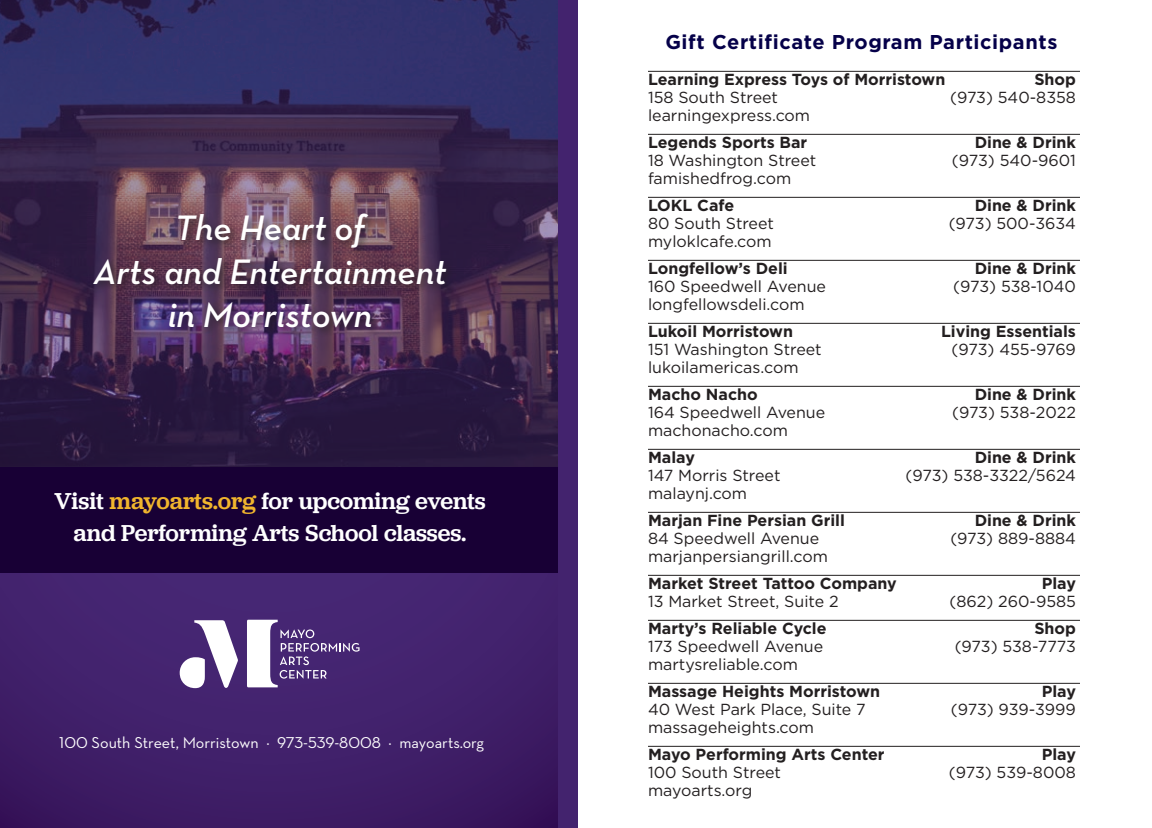
<style>
.page{position:relative;width:1152px;height:828px;background:#fff}
.page>*{position:absolute;margin:0;border:0;box-sizing:border-box;transform-origin:0 0}
.t1{font:italic 600 36px/43.2px "Neutraface Text";color:#fff;text-align:center}
.t2{font:500 24px/32px "Jubilat";letter-spacing:-.005em;color:#fff;text-align:center}
.t3{font:700 20px "Gotham";letter-spacing:.03em;color:#050049}
.listing{font:16px "Gotham";color:#231f20}
.company{font:700 16px "Gotham";color:#231f20}
.t4{font:16px "Neutraface Text";color:#fff}
.listing-2{font:16px "Gotham";letter-spacing:-.02em;color:#231f20}
.s1{color:#f1b52d}
</style>
<div class="page">
<hr style="left:648px;top:71px;width:432px;height:1px;background:#231f20">
<hr style="left:648px;top:134px;width:432px;height:1px;background:#231f20">
<hr style="left:648px;top:197px;width:432px;height:1px;background:#231f20">
<hr style="left:648px;top:260px;width:432px;height:1px;background:#231f20">
<hr style="left:648px;top:323px;width:432px;height:1px;background:#231f20">
<hr style="left:648px;top:386px;width:432px;height:1px;background:#231f20">
<hr style="left:648px;top:449px;width:432px;height:1px;background:#231f20">
<hr style="left:648px;top:512px;width:432px;height:1px;background:#231f20">
<hr style="left:648px;top:575px;width:432px;height:1px;background:#231f20">
<hr style="left:648px;top:620px;width:432px;height:1px;background:#231f20">
<hr style="left:648px;top:683px;width:432px;height:1px;background:#231f20">
<hr style="left:648px;top:746px;width:432px;height:1px;background:#231f20">
<div style="left:0;top:0;width:578px;height:828px;background:#43236e"></div>
<svg style="left:0;top:619px;width:558px;height:209px"></svg>
<svg style="left:180px;top:620px;width:180px;height:68px"></svg>
<svg style="left:0;top:0;width:558px;height:467px;background:#392a53"></svg>
<div style="left:90px;top:211px;width:366px;height:126px;background:#231f20;opacity:.65"></div>
<div style="left:0;top:467px;width:558px;height:106px;background:#180035"></div>
<p class="t1" style="left:93px;top:206px;width:355px">The Heart of<br>Arts and Entertainment in Morristown</p>
<p class="t2" style="left:54px;top:484px;width:433px">Visit <span class="s1">mayoarts.org</span> for upcoming events and Performing Arts School classes.</p>
<p class="t4" style="left:59px;top:733px;width:426px">100 South Street, Morristown · 973-539-8008 · mayoarts.org</p>
<p class="t3" style="left:665px;top:29px;width:394px">Gift Certificate Program Participants</p>
<p class="company" style="left:648px;top:69px;width:299px">Learning Express Toys of Morristown</p>
<p class="company" style="left:1034px;top:69px;width:43px">Shop</p>
<p class="listing" style="left:648px;top:87px;width:132px">158 South Street</p>
<p class="listing" style="left:950px;top:87px;width:127px">(973) 540-8358</p>
<p class="listing" style="left:648px;top:105px;width:164px">learningexpress.com</p>
<p class="company" style="left:648px;top:132px;width:161px">Legends Sports Bar</p>
<p class="company" style="left:975px;top:132px;width:103px">Dine &amp; Drink</p>
<p class="listing" style="left:648px;top:150px;width:170px">18 Washington Street</p>
<p class="listing" style="left:952px;top:150px;width:126px">(973) 540-9601</p>
<p class="listing" style="left:648px;top:168px;width:145px">famishedfrog.com</p>
<p class="company" style="left:648px;top:195px;width:88px">LOKL Cafe</p>
<p class="company" style="left:975px;top:195px;width:103px">Dine &amp; Drink</p>
<p class="listing" style="left:648px;top:213px;width:128px">80 South Street</p>
<p class="listing" style="left:949px;top:213px;width:129px">(973) 500-3634</p>
<p class="listing" style="left:648px;top:231px;width:125px">myloklcafe.com</p>
<p class="company" style="left:648px;top:258px;width:141px">Longfellow’s Deli</p>
<p class="company" style="left:975px;top:258px;width:103px">Dine &amp; Drink</p>
<p class="listing" style="left:648px;top:276px;width:180px">160 Speedwell Avenue</p>
<p class="listing" style="left:953px;top:276px;width:124px">(973) 538-1040</p>
<p class="listing" style="left:648px;top:294px;width:158px">longfellowsdeli.com</p>
<p class="company" style="left:648px;top:321px;width:146px">Lukoil Morristown</p>
<p class="company" style="left:941px;top:321px;width:136px">Living Essentials</p>
<p class="listing" style="left:648px;top:339px;width:175px">151 Washington Street</p>
<p class="listing-2" style="left:952px;top:339px;width:126px">(973) 455-9769</p>
<p class="listing" style="left:648px;top:357px;width:152px">lukoilamericas.com</p>
<p class="company" style="left:648px;top:384px;width:111px">Macho Nacho</p>
<p class="company" style="left:975px;top:384px;width:103px">Dine &amp; Drink</p>
<p class="listing" style="left:648px;top:402px;width:179px">164 Speedwell Avenue</p>
<p class="listing" style="left:952px;top:402px;width:125px">(973) 538-2022</p>
<p class="listing" style="left:648px;top:420px;width:141px">machonacho.com</p>
<p class="company" style="left:648px;top:447px;width:48px">Malay</p>
<p class="company" style="left:975px;top:447px;width:103px">Dine &amp; Drink</p>
<p class="listing" style="left:648px;top:465px;width:134px">147 Morris Street</p>
<p class="listing" style="left:906px;top:465px;width:172px">(973) 538-3322/5624</p>
<p class="listing" style="left:648px;top:483px;width:101px">malaynj.com</p>
<p class="company" style="left:648px;top:510px;width:198px">Marjan Fine Persian Grill</p>
<p class="company" style="left:975px;top:510px;width:103px">Dine &amp; Drink</p>
<p class="listing" style="left:648px;top:528px;width:173px">84 Speedwell Avenue</p>
<p class="listing" style="left:950px;top:528px;width:127px">(973) 889-8884</p>
<p class="listing" style="left:648px;top:546px;width:181px">marjanpersiangrill.com</p>
<p class="company" style="left:648px;top:573px;width:250px">Market Street Tattoo Company</p>
<p class="company" style="left:1042px;top:573px;width:36px">Play</p>
<p class="listing" style="left:648px;top:591px;width:192px">13 Market Street, Suite 2</p>
<p class="listing" style="left:949px;top:591px;width:128px">(862) 260-9585</p>
<p class="company" style="left:648px;top:618px;width:180px">Marty’s Reliable Cycle</p>
<p class="company" style="left:1034px;top:618px;width:43px">Shop</p>
<p class="listing" style="left:648px;top:636px;width:177px">173 Speedwell Avenue</p>
<p class="listing" style="left:955px;top:636px;width:123px">(973) 538-7773</p>
<p class="listing" style="left:648px;top:654px;width:151px">martysreliable.com</p>
<p class="company" style="left:648px;top:681px;width:234px">Massage Heights Morristown</p>
<p class="company" style="left:1042px;top:681px;width:36px">Play</p>
<p class="listing" style="left:648px;top:699px;width:219px">40 West Park Place, Suite 7</p>
<p class="listing" style="left:951px;top:699px;width:127px">(973) 939-3999</p>
<p class="listing" style="left:648px;top:717px;width:168px">massageheights.com</p>
<p class="company" style="left:648px;top:744px;width:238px">Mayo Performing Arts Center</p>
<p class="company" style="left:1042px;top:744px;width:36px">Play</p>
<p class="listing" style="left:648px;top:762px;width:135px">100 South Street</p>
<p class="listing" style="left:949px;top:762px;width:129px">(973) 539-8008</p>
<p class="listing" style="left:648px;top:780px;width:106px">mayoarts.org</p>
</div>
